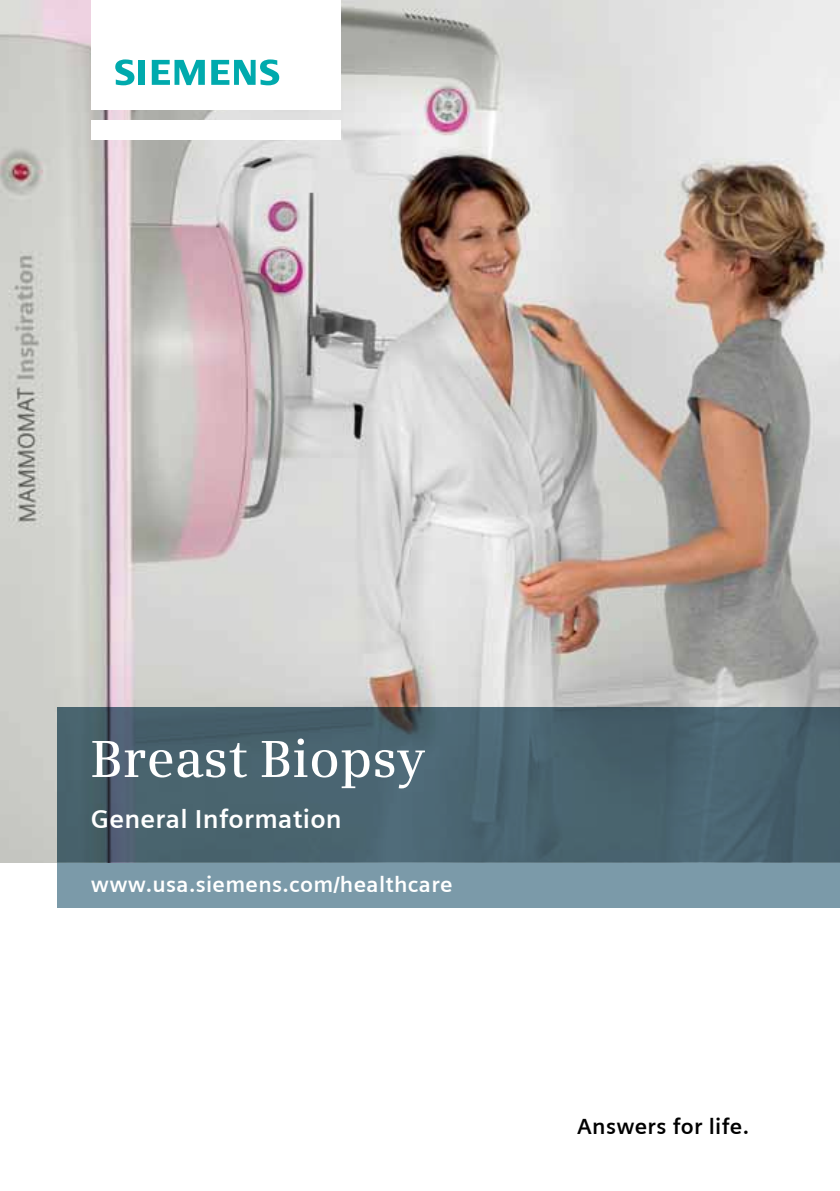
<style>
.page{position:relative;width:840px;height:1191px;background:#fff}
.page>*{position:absolute;margin:0;border:0;box-sizing:border-box;transform-origin:0 0}
.t1{font:600 52px "Siemens Serif";color:#fff}
.t2{font:700 26px "Siemens Sans";letter-spacing:.01em;color:#fff}
.t3{font:700 22px "Siemens Sans";letter-spacing:.015em;color:#fff}
.t4{font:700 22px "Siemens Sans";letter-spacing:.015em;color:#000}
</style>
<div class="page">
<img style="left:0;top:0;width:839px;height:862px">
<div style="left:91px;top:120px;width:249px;height:20px;background:#fff"></div>
<div style="left:91px;top:0;width:249px;height:110px;background:#fff"></div>
<svg style="left:115px;top:59px;width:19px;height:26px"></svg>
<div style="left:138px;top:60px;width:7px;height:25px;background:#00aaad"></div>
<svg style="left:152px;top:60px;width:53px;height:25px"></svg>
<svg style="left:211px;top:59px;width:68px;height:26px"></svg>
<div style="left:57px;top:707px;width:782px;height:155px;background:#47616c"></div>
<div style="left:57px;top:862px;width:782px;height:45px;background:#7b9aa9"></div>
<svg style="left:57px;top:621px;width:691px;height:241px"></svg>
<h1 class="t1" style="left:91px;top:728px;width:335px">Breast Biopsy</h1>
<p class="t2" style="left:91px;top:804px;width:252px">General Information</p>
<p class="t3" style="left:91px;top:872px;width:363px">www.usa.siemens.com/healthcare</p>
<p class="t4" style="left:576px;top:1114px;width:173px">Answers for life.</p>
</div>
